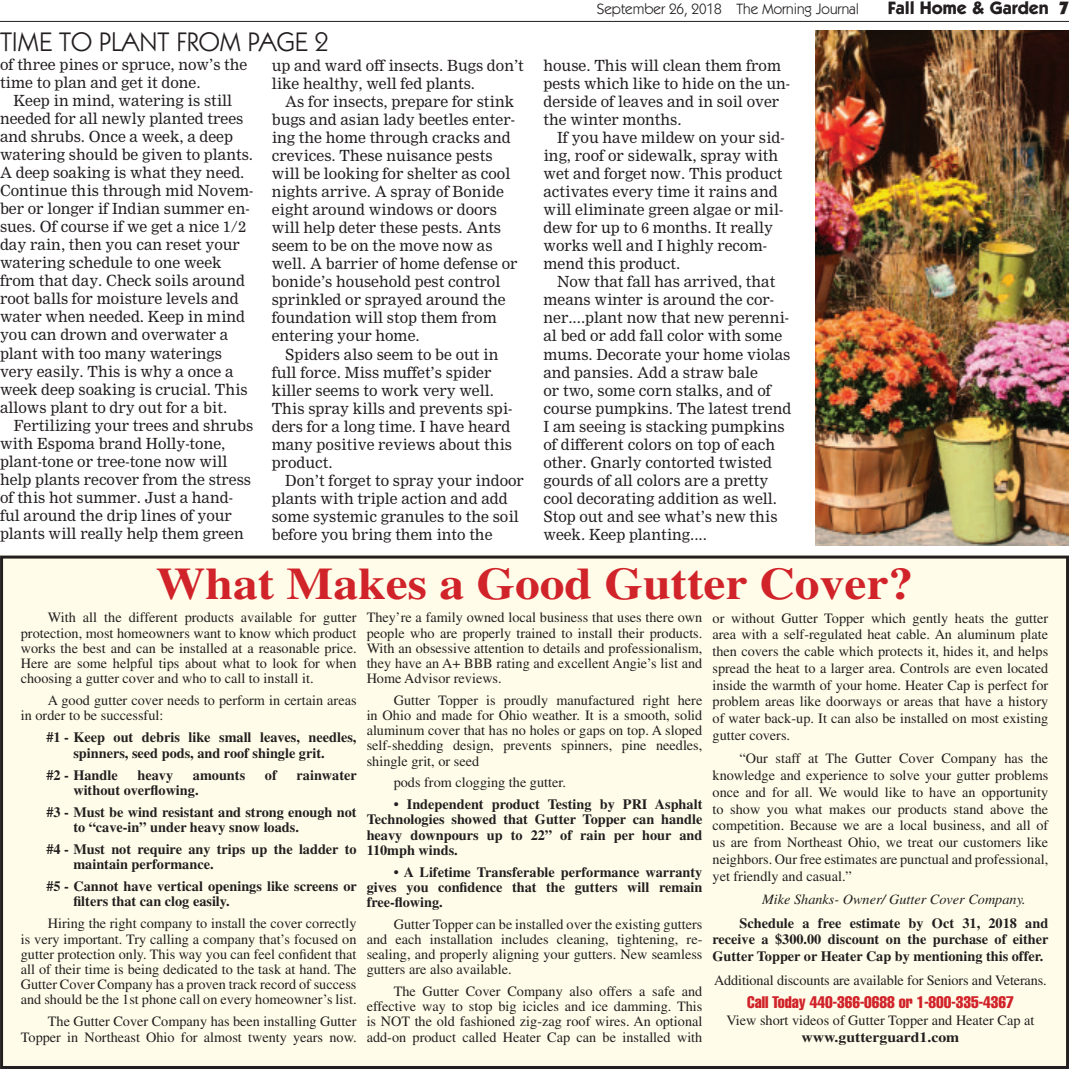
<style>
.page{position:relative;width:1069px;height:1069px;background:#fff}
.page>*{position:absolute;margin:0;border:0;box-sizing:border-box;transform-origin:0 0}
.t1{font:700 45px "Times";color:#d1232a;scale:1.1 1}
.t2{font:27px "Itc Kabel";color:#231f20}
.t3{font:700 18px "Itc Kabel";color:#231f20}
.t4{font:extra-condensed 16.5px "Helvetica";color:#d1232a}
.t5{font:15px/18px "Nimrod";color:#231f20}
.t6{font:15px "Itc Kabel";color:#231f20}
.t7{font:14.25px/15.1px "Times";color:#231f20;text-align:justify}
.t8{font:700 14.25px/15.1px "Times";color:#231f20}
.t9{font:italic 14.25px "Times";color:#231f20}
.t10{font:700 14.25px "Times";color:#231f20;scale:1.1 1}
.s1{font-weight:900}
</style>
<div class="page">
<hr style="left:0;top:21px;width:1068px;height:1px;background:#231f20">
<div style="left:0;top:555px;width:1068px;height:513px;background:#fffde9"></div>
<div style="left:0;top:555px;width:1068px;height:513px;border:3px solid #231f20"></div>
<img style="left:815px;top:31px;width:253px;height:514px">
<h2 class="t2" style="left:0;top:32px;width:330px">TIME TO PLANT FROM PAGE 2</h2>
<p class="t5" style="left:0;top:57px;width:249px">of three pines or spruce, now’s the time to plan and get it done.</p>
<p class="t5" style="left:0;top:93px;width:255px;text-indent:14px">Keep in mind, watering is still needed for all newly planted trees and shrubs. Once a week, a deep watering should be given to plants.<br>A deep soaking is what they need.<br>Continue this through mid Novem&shy;ber or longer if Indian summer en&shy;sues. Of course if we get a nice 1/2 day rain, then you can reset your watering schedule to one week from that day. Check soils around root balls for moisture levels and water when needed. Keep in mind you can drown and overwater a plant with too many waterings very easily. This is why a once a week deep soaking is crucial. This allows plant to dry out for a bit.</p>
<p class="t5" style="left:0;top:417px;width:255px;text-indent:14px">Fertilizing your trees and shrubs with Espoma brand Holly-tone, plant-tone or tree-tone now will help plants recover from the stress of this hot summer. Just a hand&shy;ful around the drip lines of your plants will really help them green</p>
<p class="t5" style="left:272px;top:58px;width:253px">up and ward off insects. Bugs don’t like healthy, well fed plants.</p>
<p class="t5" style="left:272px;top:94px;width:247px;text-indent:14px">As for insects, prepare for stink bugs and asian lady beetles enter&shy;ing the home through cracks and crevices. These nuisance pests will be looking for shelter as cool nights arrive. A spray of Bonide eight around windows or doors will help deter these pests. Ants seem to be on the move now as well. A barrier of home defense or bonide’s household pest control sprinkled or sprayed around the foundation will stop them from entering your home.</p>
<p class="t5" style="left:272px;top:346px;width:242px;text-indent:14px">Spiders also seem to be out in full force. Miss muffet’s spider killer seems to work very well.<br>This spray kills and prevents spi&shy;ders for a long time. I have heard many positive reviews about this product.</p>
<p class="t5" style="left:272px;top:472px;width:254px;text-indent:14px">Don’t forget to spray your indoor plants with triple action and add some systemic granules to the soil before you bring them into the</p>
<p class="t6" style="left:596px;top:4px;width:264px">September 26, 2018 The Morning Journal</p>
<p class="t3" style="left:887px;top:2px;width:183px">Fall Home &amp; Garden <span class="s1">7</span></p>
<p class="t5" style="left:543px;top:58px;width:248px">house. This will clean them from pests which like to hide on the un&shy;derside of leaves and in soil over the winter months.</p>
<p class="t5" style="left:543px;top:130px;width:242px;text-indent:14px">If you have mildew on your sid&shy;ing, roof or sidewalk, spray with wet and forget now. This product activates every time it rains and will eliminate green algae or mil&shy;dew for up to 6 months. It really works well and I highly recom&shy;mend this product.</p>
<p class="t5" style="left:543px;top:274px;width:249px;text-indent:14px">Now that fall has arrived, that means winter is around the cor&shy;ner....plant now that new perenni&shy;al bed or add fall color with some mums. Decorate your home violas and pansies. Add a straw bale<br>or two, some corn stalks, and of course pumpkins. The latest trend<br>I am seeing is stacking pumpkins of different colors on top of each other. Gnarly contorted twisted gourds of all colors are a pretty cool decorating addition as well.<br>Stop out and see what’s new this week. Keep planting....</p>
<h1 class="t1" style="left:156px;top:557px;width:689px">What Makes a Good Gutter Cover?</h1>
<p class="t7" style="left:21px;top:611px;width:337px;text-indent:27px">With all the different products available for gutter protection, most homeowners want to know which product works the best and can be installed at a reasonable price.<br>Here are some helpful tips about what to look for when choosing a gutter cover and who to call to install it.</p>
<p class="t7" style="left:21px;top:694px;width:337px;text-indent:27px">A good gutter cover needs to perform in certain areas in order to be successful:</p>
<p class="t8" style="left:46px;top:729px;width:311px;text-align:center">#1 - Keep out debris like small leaves, needles, spinners, seed pods, and roof shingle grit.</p>
<p class="t8" style="left:46px;top:766px;width:73px">#2 - Handle</p>
<p class="t8" style="left:137px;top:766px;width:37px">heavy</p>
<p class="t8" style="left:193px;top:766px;width:54px">amounts</p>
<p class="t8" style="left:265px;top:766px;width:13px">of</p>
<p class="t8" style="left:296px;top:766px;width:62px">rainwater</p>
<p class="t8" style="left:46px;top:778px;width:311px;line-height:21.9px;text-indent:27px">without overflowing.<br>#3 - Must be wind resistant and strong enough not</p>
<p class="t8" style="left:46px;top:815px;width:311px;line-height:21.9px;text-indent:27px">to “cave-in” under heavy snow loads.<br>#4 - Must not require any trips up the ladder to</p>
<p class="t8" style="left:46px;top:852px;width:312px;line-height:21.9px;text-indent:27px">maintain performance.<br>#5 - Cannot have vertical openings like screens or</p>
<p class="t8" style="left:73px;top:893px;width:158px">filters that can clog easily.</p>
<p class="t7" style="left:21px;top:917px;width:337px;text-indent:27px">Hiring the right company to install the cover correctly is very important. Try calling a company that’s focused on gutter protection only. This way you can feel confident that all of their time is being dedicated to the task at hand. The Gutter Cover Company has a proven track record of success and should be the 1st phone call on every homeowner’s list.</p>
<p class="t7" style="left:21px;top:1015px;width:337px;text-align:right">The Gutter Cover Company has been installing Gutter<br>Topper in Northeast Ohio for almost twenty years now.</p>
<p class="t7" style="left:366px;top:611px;width:337px">They’re a family owned local business that uses there own people who are properly trained to install their products.<br>With an obsessive attention to details and professionalism, they have an A+ BBB rating and excellent Angie’s list and Home Advisor reviews.</p>
<p class="t7" style="left:366px;top:694px;width:337px;text-indent:27px">Gutter Topper is proudly manufactured right here in Ohio and made for Ohio weather. It is a smooth, solid aluminum cover that has no holes or gaps on top. A sloped self-shedding design, prevents spinners, pine needles, shingle grit, or seed</p>
<p class="t7" style="left:393px;top:776px;width:174px">pods from clogging the gutter.</p>
<p class="t8" style="left:366px;top:798px;width:337px;text-align:justify;text-indent:27px">• Independent product Testing by PRI Asphalt Technologies showed that Gutter Topper can handle heavy downpours up to 22” of rain per hour and 110mph winds.</p>
<p class="t8" style="left:366px;top:865px;width:337px;text-align:justify;text-indent:27px">• A Lifetime Transferable performance warranty gives you confidence that the gutters will remain free-flowing.</p>
<p class="t7" style="left:366px;top:917px;width:337px;text-indent:27px">Gutter Topper can be installed over the existing gutters and each installation includes cleaning, tightening, re&shy;sealing, and properly aligning your gutters. New seamless gutters are also available.</p>
<p class="t7" style="left:366px;top:985px;width:337px;text-indent:27px">The Gutter Cover Company also offers a safe and effective way to stop big icicles and ice damming. This is NOT the old fashioned zig-zag roof wires. An optional add-on product called Heater Cap can be installed with</p>
<p class="t7" style="left:712px;top:610px;width:337px;line-height:16.8px">or without Gutter Topper which gently heats the gutter area with a self-regulated heat cable. An aluminum plate then covers the cable which protects it, hides it, and helps spread the heat to a larger area. Controls are even located inside the warmth of your home. Heater Cap is perfect for problem areas like doorways or areas that have a history of water back-up. It can also be installed on most existing gutter covers.</p>
<p class="t7" style="left:712px;top:751px;width:337px;line-height:16.8px;text-indent:27px">“Our staff at The Gutter Cover Company has the knowledge and experience to solve your gutter problems once and for all. We would like to have an opportunity to show you what makes our products stand above the competition. Because we are a local business, and all of us are from Northeast Ohio, we treat our customers like neighbors. Our free estimates are punctual and professional, yet friendly and casual.”</p>
<p class="t9" style="left:761px;top:891px;width:265px">Mike Shanks- Owner/ Gutter Cover Company.</p>
<p class="t8" style="left:712px;top:913px;width:337px;line-height:16.8px;text-align:justify;text-indent:27px">Schedule a free estimate by Oct 31, 2018 and receive a $300.00 discount on the purchase of either Gutter Topper or Heater Cap by mentioning this offer.</p>
<p class="t7" style="left:713px;top:973px;width:334px">Additional discounts are available for Seniors and Veterans.</p>
<p class="t4" style="left:746px;top:991px;width:268px">Call Today 440-366-0688 or 1-800-335-4367</p>
<p class="t7" style="left:726px;top:1013px;width:309px">View short videos of Gutter Topper and Heater Cap at</p>
<p class="t10" style="left:801px;top:1027px;width:145px">www.gutterguard1.com</p>
</div>
